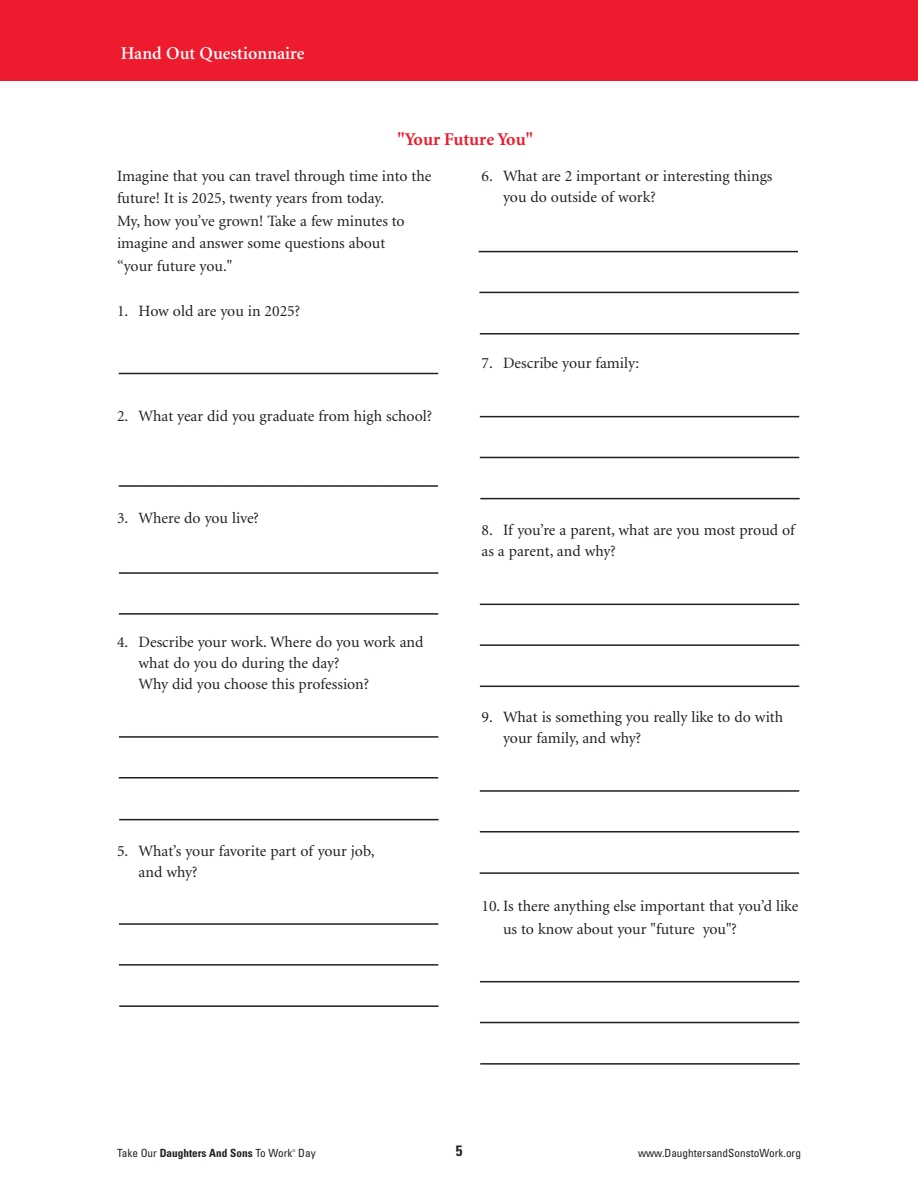
<style>
.page{position:relative;width:918px;height:1188px;background:#fff}
.page>*{position:absolute;margin:0;border:0;box-sizing:border-box;transform-origin:0 0}
.t1{font:600 18px "Minion";color:#fff}
.t2{font:700 18px "Minion";color:#ed1b2d}
.t3{font:15.75px/21px "Minion";color:#231f20}
.t4{font:700 condensed 15px "Univers";color:#231f20}
.t5{font:condensed 11.25px "Univers";color:#231f20}
.t6{font:700 condensed 11.25px "Univers";color:#231f20}
.t7{font:condensed 3.75px "Univers";color:#231f20}
.s1{font-weight:400}
</style>
<div class="page">
<div style="left:0;top:0;width:918px;height:81px;background:#ed1b2d"></div>
<hr style="left:119px;top:373px;width:319px;height:1px;background:#231f20">
<hr style="left:119px;top:485px;width:319px;height:2px;background:#231f20">
<hr style="left:119px;top:572px;width:319px;height:2px;background:#231f20">
<hr style="left:119px;top:613px;width:319px;height:2px;background:#231f20">
<hr style="left:119px;top:736px;width:319px;height:2px;background:#231f20">
<hr style="left:119px;top:777px;width:319px;height:1px;background:#231f20">
<hr style="left:119px;top:819px;width:320px;height:1px;background:#231f20">
<hr style="left:119px;top:923px;width:319px;height:2px;background:#231f20">
<hr style="left:119px;top:964px;width:319px;height:2px;background:#231f20">
<hr style="left:119px;top:1005px;width:320px;height:2px;background:#231f20">
<hr style="left:479px;top:251px;width:319px;height:1px;background:#231f20">
<hr style="left:479px;top:292px;width:320px;height:1px;background:#231f20">
<hr style="left:480px;top:333px;width:319px;height:1px;background:#231f20">
<hr style="left:480px;top:416px;width:319px;height:1px;background:#231f20">
<hr style="left:480px;top:457px;width:319px;height:1px;background:#231f20">
<hr style="left:480px;top:498px;width:320px;height:1px;background:#231f20">
<hr style="left:480px;top:604px;width:319px;height:1px;background:#231f20">
<hr style="left:480px;top:644px;width:319px;height:2px;background:#231f20">
<hr style="left:480px;top:686px;width:319px;height:1px;background:#231f20">
<hr style="left:480px;top:790px;width:319px;height:2px;background:#231f20">
<hr style="left:480px;top:831px;width:319px;height:2px;background:#231f20">
<hr style="left:480px;top:872px;width:319px;height:2px;background:#231f20">
<hr style="left:480px;top:981px;width:319px;height:1px;background:#231f20">
<hr style="left:480px;top:1022px;width:319px;height:1px;background:#231f20">
<hr style="left:480px;top:1063px;width:320px;height:2px;background:#231f20">
<p class="t1" style="left:121px;top:46px;width:185px">Hand Out Questionnaire</p>
<p class="t2" style="left:398px;top:132px;width:137px">"Your Future You"</p>
<p class="t3" style="left:117px;top:166px;width:316px;line-height:22.5px">Imagine that you can travel through time into the future! It is 2025, twenty years from today.<br>My, how you’ve grown! Take a few minutes to imagine and answer some questions about<br>“your future you."</p>
<p class="t3" style="left:117px;top:302px;width:185px">1. How old are you in 2025?</p>
<p class="t3" style="left:117px;top:407px;width:317px">2. What year did you graduate from high school?</p>
<p class="t3" style="left:117px;top:509px;width:143px">3. Where do you live?</p>
<p class="t3" style="left:139px;top:633px;width:286px;text-indent:-22px">4. Describe your work. Where do you work and what do you do during the day?<br>Why did you choose this profession?</p>
<p class="t3" style="left:139px;top:842px;width:237px;text-indent:-22px">5. What’s your favorite part of your job, and why?</p>
<p class="t3" style="left:503px;top:167px;width:271px;text-indent:-22px">6. What are 2 important or interesting things you do outside of work?</p>
<p class="t3" style="left:482px;top:354px;width:159px">7. Describe your family:</p>
<p class="t3" style="left:482px;top:521px;width:315px">8. If you’re a parent, what are you most proud of as a parent, and why?</p>
<p class="t3" style="left:503px;top:708px;width:282px;text-indent:-22px">9. What is something you really like to do with your family, and why?</p>
<p class="t3" style="left:503px;top:896px;width:297px;line-height:22.5px;text-indent:-22px">10. Is there anything else important that you’d like us to know about your "future you"?</p>
<p class="t4" style="left:456px;top:1146px;width:8px">5</p>
<p class="t6" style="left:117px;top:1148px;width:177px"><span class="s1">Take Our</span> Daughters And Sons <span class="s1">To Work</span></p>
<p class="t7" style="left:292px;top:1149px;width:4px">®</p>
<p class="t5" style="left:298px;top:1148px;width:19px">Day</p>
<p class="t5" style="left:638px;top:1148px;width:164px">www.DaughtersandSonstoWork.org</p>
</div>
